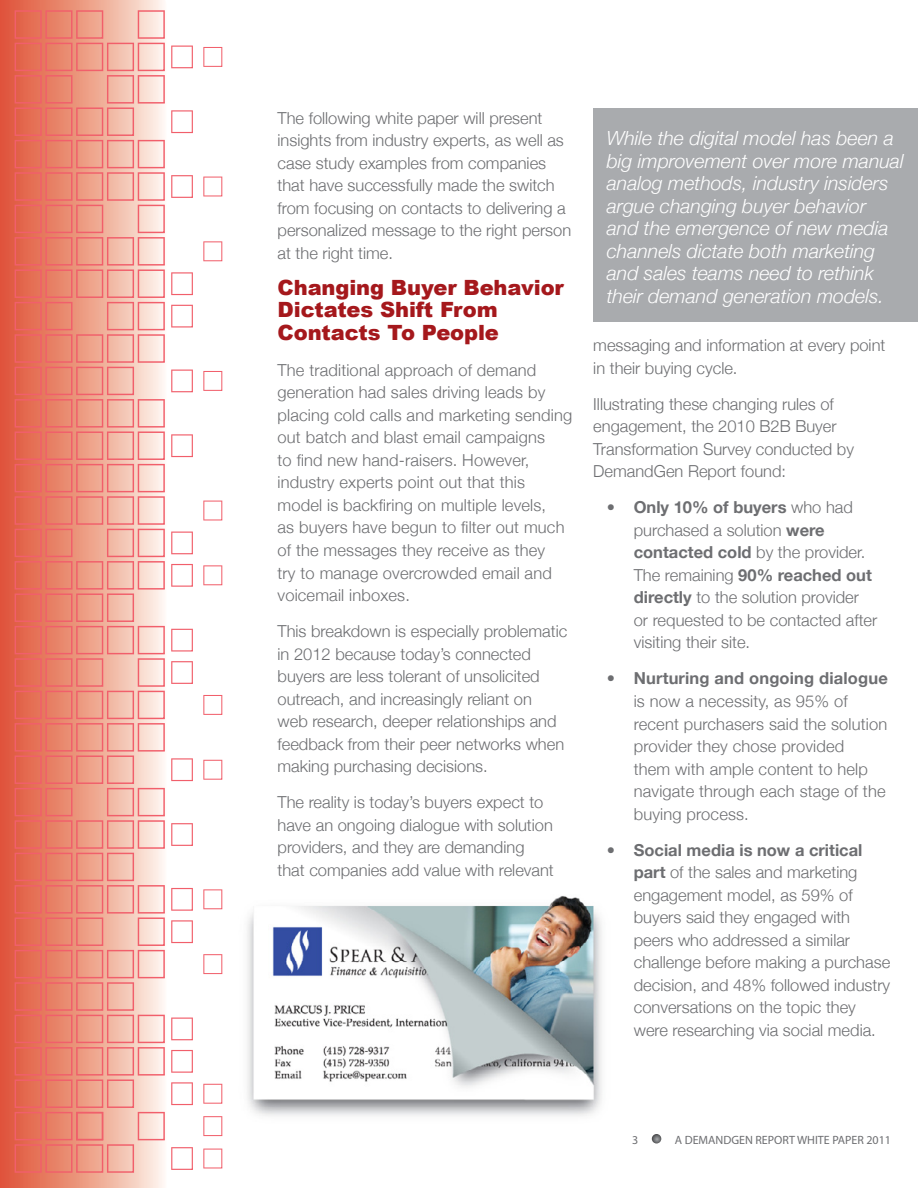
<style>
.page{position:relative;width:918px;height:1188px;background:#fff}
.page>*{position:absolute;margin:0;border:0;box-sizing:border-box;transform-origin:0 0}
.t1{font:900 21px/22.5px "Arial";letter-spacing:-.005em;color:#a5181c}
.t2{font:italic 300 19.5px/22.5px "Helvetica Neue";color:#fff}
.t3{font:300 16.5px/22.5px "Helvetica Neue";color:#6d6e71}
.t4{font:12px "Myriad Pro";color:#6d6e71}
.s1{font-weight:700}
</style>
<div class="page">
<svg style="left:652px;top:1134px;width:9px;height:10px"></svg>
<img style="left:0;top:0;width:164px;height:1188px">
<svg style="left:171px;top:1082px;width:22px;height:23px"></svg>
<svg style="left:203px;top:1084px;width:19px;height:20px"></svg>
<svg style="left:203px;top:1116px;width:19px;height:20px"></svg>
<svg style="left:171px;top:1147px;width:22px;height:23px"></svg>
<svg style="left:203px;top:1149px;width:19px;height:19px"></svg>
<svg style="left:171px;top:1050px;width:22px;height:23px"></svg>
<svg style="left:171px;top:1018px;width:22px;height:22px"></svg>
<svg style="left:203px;top:954px;width:19px;height:20px"></svg>
<svg style="left:171px;top:920px;width:22px;height:23px"></svg>
<svg style="left:171px;top:888px;width:22px;height:23px"></svg>
<svg style="left:203px;top:889px;width:19px;height:20px"></svg>
<svg style="left:171px;top:823px;width:22px;height:23px"></svg>
<svg style="left:171px;top:758px;width:22px;height:23px"></svg>
<svg style="left:203px;top:760px;width:19px;height:20px"></svg>
<svg style="left:203px;top:695px;width:19px;height:20px"></svg>
<svg style="left:171px;top:661px;width:22px;height:23px"></svg>
<svg style="left:171px;top:629px;width:22px;height:23px"></svg>
<svg style="left:171px;top:564px;width:22px;height:23px"></svg>
<svg style="left:203px;top:565px;width:19px;height:20px"></svg>
<svg style="left:171px;top:532px;width:22px;height:22px"></svg>
<svg style="left:203px;top:501px;width:19px;height:19px"></svg>
<svg style="left:171px;top:434px;width:22px;height:23px"></svg>
<svg style="left:171px;top:370px;width:22px;height:22px"></svg>
<svg style="left:203px;top:371px;width:19px;height:20px"></svg>
<svg style="left:171px;top:305px;width:22px;height:23px"></svg>
<svg style="left:171px;top:272px;width:22px;height:23px"></svg>
<svg style="left:203px;top:241px;width:19px;height:20px"></svg>
<svg style="left:171px;top:175px;width:22px;height:23px"></svg>
<svg style="left:203px;top:177px;width:19px;height:19px"></svg>
<svg style="left:171px;top:110px;width:22px;height:23px"></svg>
<svg style="left:171px;top:46px;width:22px;height:22px"></svg>
<svg style="left:203px;top:47px;width:19px;height:20px"></svg>
<svg style="left:15px;top:10px;width:150px;height:1163px;background:#ee9c8b"></svg>
<div style="left:593px;top:108px;width:325px;height:214px;background:#a9abae"></div>
<img style="left:247px;top:896px;width:355px;height:220px">
<p class="t3" style="left:278px;top:106px;width:295px">The following white paper will present insights from industry experts, as well as case study examples from companies that have successfully made the switch from focusing on contacts to delivering a personalized message to the right person at the right time.</p>
<p class="t1" style="left:278px;top:276px;width:288px">Changing Buyer Behavior<br>Dictates Shift From<br>Contacts To People</p>
<p class="t3" style="left:278px;top:358px;width:296px">The traditional approach of demand generation had sales driving leads by placing cold calls and marketing sending out batch and blast email campaigns<br>to find new hand-raisers. However, industry experts point out that this model is backfiring on multiple levels,<br>as buyers have begun to filter out much of the messages they receive as they<br>try to manage overcrowded email and voicemail inboxes.</p>
<p class="t3" style="left:278px;top:620px;width:291px">This breakdown is especially problematic in 2012 because today’s connected buyers are less tolerant of unsolicited outreach, and increasingly reliant on<br>web research, deeper relationships and feedback from their peer networks when making purchasing decisions.</p>
<p class="t3" style="left:278px;top:791px;width:278px">The reality is today’s buyers expect to have an ongoing dialogue with solution providers, and they are demanding that companies add value with relevant</p>
<p class="t2" style="left:607px;top:127px;width:298px">While the digital model has been a big improvement over more manual analog methods, industry insiders argue changing buyer behavior<br>and the emergence of new media channels dictate both marketing and sales teams need to rethink their demand generation models.</p>
<p class="t3" style="left:593px;top:334px;width:294px">messaging and information at every point in their buying cycle.</p>
<p class="t3" style="left:593px;top:392px;width:262px">Illustrating these changing rules of engagement, the 2010 B2B Buyer<br>Transformation Survey conducted by<br>DemandGen Report found:</p>
<p class="t3" style="left:634px;top:496px;width:245px;text-indent:-27px">• <span class="s1">Only 10% of buyers</span> who had purchased a solution <span class="s1">were contacted cold</span> by the provider.<br>The remaining <span class="s1">90% reached out directly</span> to the solution provider or requested to be contacted after visiting their site.</p>
<p class="t3" style="left:634px;top:667px;width:256px;text-indent:-27px">• <span class="s1">Nurturing and ongoing dialogue </span>is now a necessity, as 95% of recent purchasers said the solution provider they chose provided<br>them with ample content to help navigate through each stage of the buying process.</p>
<p class="t3" style="left:634px;top:838px;width:258px;text-indent:-27px">• <span class="s1">Social media is now a critical part</span> of the sales and marketing engagement model, as 59% of buyers said they engaged with peers who addressed a similar challenge before making a purchase decision, and 48% followed industry conversations on the topic they were researching via social media.</p>
<p class="t4" style="left:632px;top:1132px;width:8px">3</p>
<p class="t4" style="left:675px;top:1132px;width:218px">A DEMANDGEN REPORT WHITE PAPER 2011</p>
</div>
